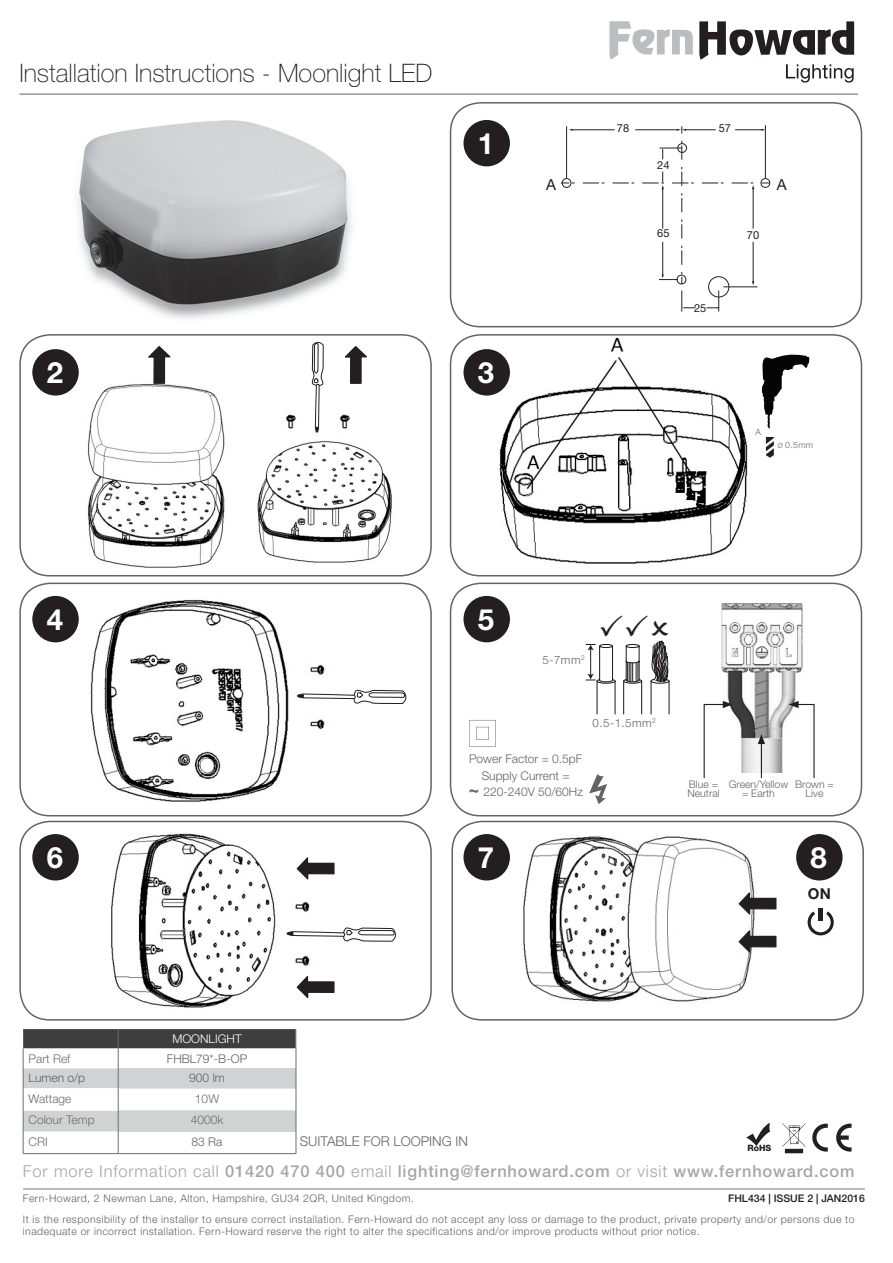
<style>
.page{position:relative;width:893px;height:1263px;background:#fff}
.page>*{position:absolute;margin:0;border:0;box-sizing:border-box;transform-origin:0 0}
.Body_Copy{font:700 29.25px "Helvetica Neue LT Std";color:#fff}
.t1{font:100 25.5px "Helvetica Neue LT Std";color:#231f20}
.t2{font:500 16.5px "Helvetica Neue LT Std";letter-spacing:.05em;color:#a5a6aa}
.t3{font:15.3px "Helvetica Neue LT Std";color:#231f20}
.Body_Copy-2{font:700 15px "Helvetica Neue LT Std";color:#231f20}
.Body_Copy-3{font:300 13.5px "Helvetica Neue LT Std";color:#636366}
.Body_Copy-4{font:300 12px "Helvetica Neue LT Std";color:#636366}
.t4{font:300 12px "Helvetica Neue LT Std";color:#6c6d70}
.t5{font:300 12px "Helvetica Neue LT Std";color:#5f605e}
.t6{font:300 12px "Helvetica Neue LT Std";color:#fff}
.Body_Copy-5{font:300 11.55px "Helvetica Neue LT Std";letter-spacing:.04em;color:#636366}
.t7{font:11.1px "Helvetica Neue LT Std";color:#231f20}
.Body_Copy-6{font:300 10.5px/20.5px "Helvetica Neue LT Std";letter-spacing:.04em;color:#636366}
.Body_Copy-7{font:300 10.5px/9px "Helvetica Neue LT Std";color:#636366;text-align:center}
.t8{font:500 10.5px "Helvetica Neue LT Std";color:#231f20}
.Body_Copy-8{font:300 8.7px "Helvetica Neue LT Std";color:#636366}
.t9{font:800 8.7px "Helvetica Neue LT Std";color:#231f20}
.s1{font-size:6.9px}
.s2{font-weight:700;font-size:19.5px}
.s3{color:#5f605e}
.s4{font-weight:300}
</style>
<div class="page">
<hr style="left:19px;top:94px;width:839px;height:1px;background:#636366">
<svg style="left:609px;top:21px;width:84px;height:39px"></svg>
<svg style="left:699px;top:21px;width:155px;height:62px"></svg>
<hr style="left:23px;top:1188px;width:842px;height:2px;background:#a5a6aa">
<div style="left:708px;top:276px;width:21px;height:21px;border:1px solid #231f20;border-radius:50%"></div>
<hr style="left:765px;top:125px;width:1px;height:54px;background:#231f20">
<svg style="left:561px;top:126px;width:209px;height:159px"></svg>
<hr style="left:723px;top:287px;width:34px;height:1px;background:#231f20">
<svg style="left:707px;top:291px;width:13px;height:21px"></svg>
<svg style="left:681px;top:291px;width:15px;height:21px"></svg>
<svg style="left:812px;top:1123px;width:16px;height:28px"></svg>
<svg style="left:836px;top:1123px;width:15px;height:28px"></svg>
<svg style="left:746px;top:1123px;width:24px;height:23px"></svg>
<svg style="left:782px;top:1123px;width:23px;height:23px"></svg>
<hr style="left:785px;top:1149px;width:18px;height:4px;background:#231f20">
<svg style="left:807px;top:911px;width:27px;height:24px"></svg>
<div style="left:818px;top:908px;width:5px;height:12px;background:#231f20"></div>
<img style="left:510px;top:836px;width:252px;height:185px">
<img style="left:87px;top:384px;width:138px;height:184px">
<img style="left:257px;top:441px;width:135px;height:122px">
<img style="left:497px;top:327px;width:263px;height:237px">
<svg style="left:762px;top:355px;width:47px;height:74px"></svg>
<svg style="left:766px;top:437px;width:8px;height:21px"></svg>
<img style="left:721px;top:603px;width:82px;height:176px">
<hr style="left:596px;top:681px;width:2px;height:33px;background:#231f20">
<hr style="left:614px;top:681px;width:2px;height:33px;background:#231f20">
<hr style="left:650px;top:681px;width:2px;height:33px;background:#231f20">
<hr style="left:668px;top:681px;width:2px;height:33px;background:#231f20">
<hr style="left:623px;top:681px;width:1px;height:33px;background:#231f20">
<hr style="left:641px;top:681px;width:1px;height:33px;background:#231f20">
<svg style="left:789px;top:701px;width:26px;height:78px"></svg>
<hr style="left:761px;top:742px;width:1px;height:36px;background:#231f20">
<svg style="left:758px;top:734px;width:7px;height:10px"></svg>
<svg style="left:703px;top:701px;width:30px;height:78px"></svg>
<svg style="left:469px;top:720px;width:27px;height:27px"></svg>
<svg style="left:589px;top:774px;width:18px;height:30px"></svg>
<img style="left:90px;top:599px;width:199px;height:203px">
<img style="left:111px;top:833px;width:165px;height:175px">
<hr style="left:23px;top:1153px;width:95px;height:1px;background:#6c6d70">
<hr style="left:118px;top:1153px;width:178px;height:1px;background:#6c6d70">
<svg style="left:23px;top:1029px;width:274px;height:124px"></svg>
<img style="left:78px;top:120px;width:274px;height:199px">
<div style="left:450px;top:583px;width:412px;height:233px;border:2px solid #636366;border-radius:30px"></div>
<div style="left:451px;top:821px;width:413px;height:199px;border:2px solid #636366;border-radius:30px"></div>
<div style="left:450px;top:334px;width:412px;height:242px;border:2px solid #636366;border-radius:30px"></div>
<div style="left:450px;top:102px;width:412px;height:225px;border:2px solid #636366;border-radius:30px"></div>
<div style="left:19px;top:583px;width:413px;height:233px;border:2px solid #636366;border-radius:30px"></div>
<div style="left:19px;top:821px;width:413px;height:199px;border:2px solid #636366;border-radius:30px"></div>
<div style="left:19px;top:334px;width:413px;height:242px;border:2px solid #636366;border-radius:30px"></div>
<div style="left:32px;top:349px;width:47px;height:47px;background:#231f20;border-radius:50%"></div>
<div style="left:32px;top:596px;width:47px;height:46px;background:#231f20;border-radius:50%"></div>
<div style="left:32px;top:834px;width:47px;height:46px;background:#231f20;border-radius:50%"></div>
<div style="left:463px;top:120px;width:47px;height:46px;background:#231f20;border-radius:50%"></div>
<div style="left:463px;top:349px;width:47px;height:47px;background:#231f20;border-radius:50%"></div>
<div style="left:463px;top:596px;width:47px;height:46px;background:#231f20;border-radius:50%"></div>
<div style="left:463px;top:834px;width:47px;height:46px;background:#231f20;border-radius:50%"></div>
<div style="left:796px;top:834px;width:47px;height:46px;background:#231f20;border-radius:50%"></div>
<svg style="left:311px;top:342px;width:13px;height:144px"></svg>
<svg style="left:297px;top:689px;width:110px;height:15px"></svg>
<svg style="left:286px;top:927px;width:110px;height:15px"></svg>
<svg style="left:148px;top:346px;width:23px;height:38px"></svg>
<svg style="left:344px;top:346px;width:23px;height:38px"></svg>
<svg style="left:296px;top:857px;width:39px;height:23px"></svg>
<svg style="left:737px;top:890px;width:40px;height:27px"></svg>
<svg style="left:296px;top:976px;width:39px;height:23px"></svg>
<svg style="left:737px;top:928px;width:40px;height:27px"></svg>
<img style="left:295px;top:901px;width:15px;height:11px">
<img style="left:310px;top:664px;width:15px;height:11px">
<img style="left:285px;top:414px;width:11px;height:15px">
<img style="left:295px;top:955px;width:15px;height:11px">
<img style="left:310px;top:719px;width:15px;height:10px">
<img style="left:339px;top:414px;width:11px;height:15px">
<svg style="left:586px;top:640px;width:84px;height:44px"></svg>
<h2 class="t1" style="left:19px;top:58px;width:415px">Installation Instructions - Moonlight LED</h2>
<p class="Body_Copy" style="left:478px;top:125px;width:18px">1</p>
<p class="Body_Copy" style="left:47px;top:354px;width:18px">2</p>
<p class="Body_Copy" style="left:478px;top:354px;width:18px">3</p>
<p class="t7" style="left:617px;top:122px;width:14px">78</p>
<p class="t7" style="left:719px;top:122px;width:14px">57</p>
<p class="t7" style="left:657px;top:159px;width:14px">24</p>
<p class="t3" style="left:546px;top:175px;width:11px">A</p>
<p class="t3" style="left:777px;top:175px;width:11px">A</p>
<p class="t7" style="left:657px;top:227px;width:14px">65</p>
<p class="t7" style="left:747px;top:228px;width:14px">70</p>
<p class="t7" style="left:694px;top:301px;width:14px">25</p>
<p class="Body_Copy-8" style="left:756px;top:427px;width:7px">A</p>
<p class="Body_Copy-8" style="left:778px;top:439px;width:37px"><span class="s1">Ø</span> 0.5mm</p>
<p class="Body_Copy" style="left:47px;top:601px;width:18px">4</p>
<p class="Body_Copy" style="left:47px;top:839px;width:18px">6</p>
<p class="t6" style="left:172px;top:1031px;width:71px">MOONLIGHT</p>
<p class="Body_Copy" style="left:478px;top:601px;width:18px">5</p>
<p class="Body_Copy-5" style="left:542px;top:653px;width:44px">5-7mm<sup>2</sup></p>
<p class="Body_Copy-5" style="left:593px;top:716px;width:65px">0.5-1.5mm<sup>2</sup></p>
<p class="Body_Copy-4" style="left:469px;top:752px;width:115px">Power Factor = 0.5pF</p>
<p class="Body_Copy-4" style="left:482px;top:768px;width:89px">Supply Current =</p>
<p class="Body_Copy-4" style="left:468px;top:785px;width:116px"><span class="s2">~</span> 220-240V 50/60Hz</p>
<p class="Body_Copy-7" style="left:687px;top:779px;width:34px;text-align:left">Blue =<br>Neutral</p>
<p class="Body_Copy-7" style="left:729px;top:779px;width:61px">Green/Yellow = Earth</p>
<p class="Body_Copy-7" style="left:795px;top:779px;width:40px">Brown =<br>Live</p>
<p class="Body_Copy" style="left:478px;top:839px;width:18px">7</p>
<p class="Body_Copy" style="left:810px;top:839px;width:18px">8</p>
<p class="Body_Copy-2" style="left:808px;top:885px;width:25px">ON</p>
<p class="t4" style="left:29px;top:1051px;width:43px">Part Ref</p>
<p class="t5" style="left:167px;top:1051px;width:82px">FHBL79*-B-OP</p>
<p class="t5" style="left:29px;top:1070px;width:58px">Lumen o/p</p>
<p class="t5" style="left:189px;top:1070px;width:37px">900 lm</p>
<p class="t4" style="left:29px;top:1091px;width:44px"><span class="s3">W</span>attage</p>
<p class="t4" style="left:195px;top:1091px;width:26px">10W</p>
<p class="t4" style="left:29px;top:1113px;width:68px">Colour Temp</p>
<p class="t4" style="left:191px;top:1113px;width:34px">4000k</p>
<p class="t4" style="left:29px;top:1134px;width:21px">CRI</p>
<p class="t5" style="left:192px;top:1134px;width:32px">83 Ra</p>
<p class="Body_Copy-3" style="left:300px;top:1133px;width:170px">SUITABLE FOR LOOPING IN</p>
<p class="t9" style="left:747px;top:1143px;width:25px">RoHS</p>
<h3 class="t2" style="left:23px;top:1161px;width:833px"><span class="s4">For more Information call</span> 01420 470 400 <span class="s4">email</span> lighting@fernhoward.com <span class="s4">or visit</span> www.fernhoward.com</h3>
<p class="t8" style="left:728px;top:1192px;width:138px">FHL434 | ISSUE 2 | JAN2016</p>
<p class="Body_Copy-6" style="left:23px;top:1188px;width:833px">Fern-Howard, 2 Newman Lane, Alton, Hampshire, GU34 2QR, United Kingdom.<br>It is the responsibility of the installer to ensure correct installation. Fern-Howard do not accept any loss or damage to the product, private property and/or persons due to</p>
<p class="Body_Copy-6" style="left:23px;top:1221px;width:678px">inadequate or incorrect installation. Fern-Howard reserve the right to alter the specifications and/or improve products without prior notice.</p>
</div>
